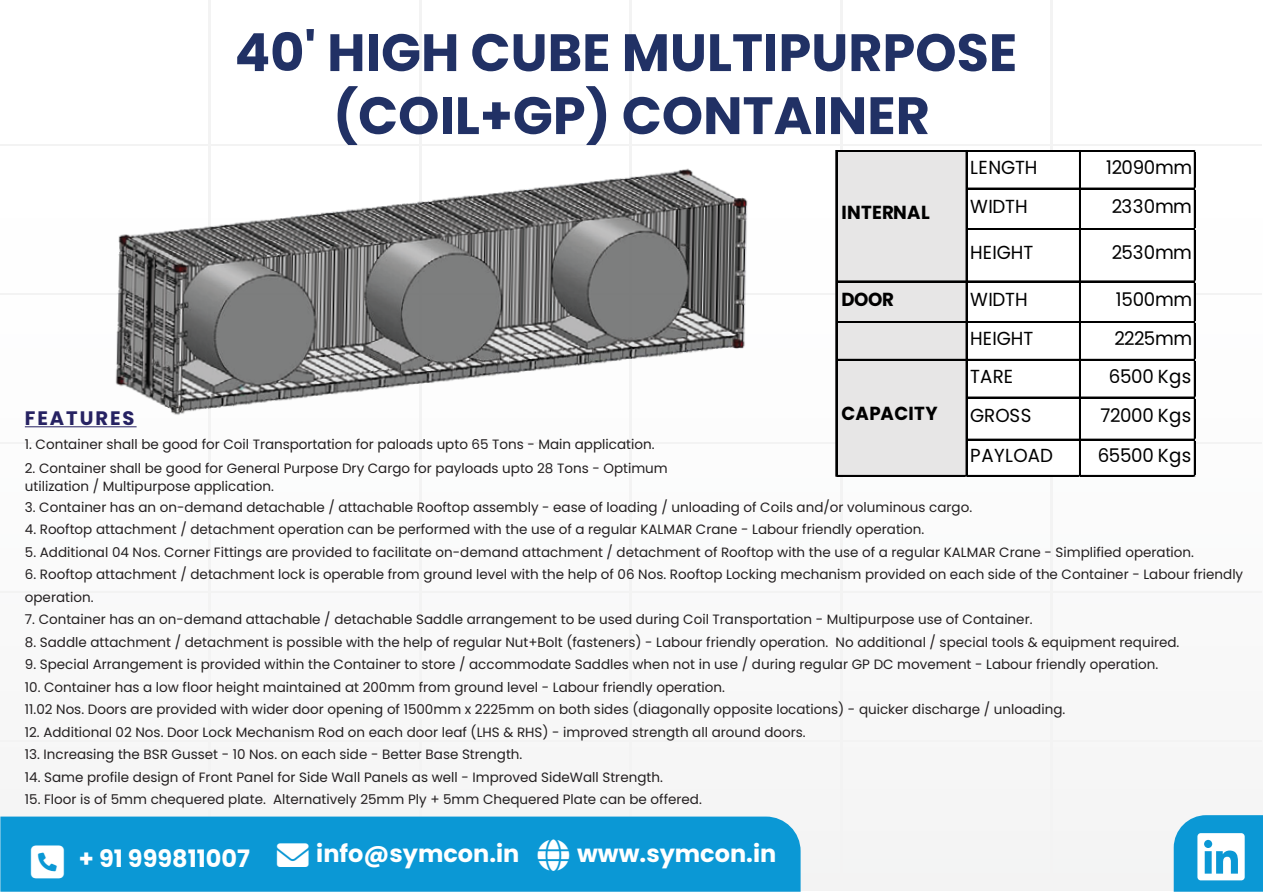
<style>
.page{position:relative;width:1263px;height:893px;background:#fff}
.page>*{position:absolute;margin:0;border:0;box-sizing:border-box;transform-origin:0 0}
.t1{font:700 52.5px/63px "Poppins";color:#213165;text-align:center}
.t2{font:700 24px "Poppins";color:#fff}
.t3{font:700 19.5px "Poppins";letter-spacing:.1em;color:#262262}
.t4{font:18.9px "Poppins";letter-spacing:-.01em;color:#000;scale:.96 1}
.t5{font:700 18.9px "Poppins";letter-spacing:.01em;color:#000;scale:.96 1}
.t6{font:18.9px "Poppins";letter-spacing:.025em;color:#000;scale:.96 1}
.t7{font:13.5px/22.5px "Poppins";color:#231f20}
</style>
<div class="page">
<div style="left:0;top:0;width:1263px;height:890px;background:#fafbfb"></div>
<hr style="left:0;top:740px;width:1261px;height:1px;background:#f3f3f3">
<hr style="left:0;top:591px;width:1261px;height:2px;background:#f3f3f3">
<hr style="left:0;top:442px;width:1261px;height:2px;background:#f3f3f3">
<hr style="left:0;top:293px;width:1261px;height:2px;background:#f3f3f3">
<hr style="left:0;top:145px;width:1261px;height:1px;background:#f3f3f3">
<hr style="left:1051px;top:0;width:2px;height:889px;background:#f3f3f3">
<hr style="left:840px;top:0;width:2px;height:889px;background:#f3f3f3">
<hr style="left:630px;top:0;width:2px;height:889px;background:#f3f3f3">
<hr style="left:419px;top:0;width:2px;height:889px;background:#f3f3f3">
<hr style="left:208px;top:0;width:2px;height:889px;background:#f3f3f3">
<hr style="left:25px;top:426px;width:112px;height:1px;background:#262262">
<div style="left:0;top:817px;width:801px;height:75px;background:#0b98d5"></div>
<div style="left:837px;top:152px;width:130px;height:325px;background:#e7e6e6"></div>
<div style="left:966px;top:152px;width:230px;height:325px;background:#fff"></div>
<hr style="left:837px;top:150px;width:359px;height:2px;background:#000">
<hr style="left:967px;top:188px;width:229px;height:1px;background:#000">
<hr style="left:967px;top:228px;width:229px;height:1px;background:#000">
<hr style="left:967px;top:229px;width:229px;height:1px;background:#000">
<hr style="left:837px;top:281px;width:359px;height:1px;background:#000">
<hr style="left:837px;top:321px;width:359px;height:1px;background:#000">
<hr style="left:837px;top:322px;width:359px;height:1px;background:#000">
<hr style="left:837px;top:359px;width:359px;height:2px;background:#000">
<hr style="left:967px;top:397px;width:229px;height:1px;background:#000">
<hr style="left:967px;top:439px;width:229px;height:2px;background:#000">
<hr style="left:836px;top:150px;width:1px;height:327px;background:#000">
<hr style="left:966px;top:152px;width:1px;height:325px;background:#000">
<hr style="left:1079px;top:152px;width:2px;height:325px;background:#000">
<hr style="left:837px;top:475px;width:359px;height:2px;background:#000">
<hr style="left:1194px;top:152px;width:2px;height:325px;background:#000">
<img style="left:86px;top:168px;width:662px;height:260px">
<svg style="left:31px;top:845px;width:33px;height:33px"></svg>
<svg style="left:277px;top:843px;width:31px;height:24px"></svg>
<svg style="left:538px;top:839px;width:31px;height:32px"></svg>
<div style="left:1174px;top:815px;width:89px;height:77px;background:#0b98d5"></div>
<h1 class="t1" style="left:235px;top:21px;width:784px">40' HIGH CUBE MULTIPURPOSE (COIL+GP) CONTAINER</h1>
<h3 class="t3" style="left:25px;top:407px;width:111px">FEATURES</h3>
<p class="t7" style="left:25px;top:433px;width:631px">1. Container shall be good for Coil Transportation for paloads upto 65 Tons - Main application.</p>
<p class="t7" style="left:25px;top:460px;width:644px;line-height:18px">2. Container shall be good for General Purpose Dry Cargo for payloads upto 28 Tons - Optimum utilization / Multipurpose application.</p>
<h3 class="t5" style="left:841px;top:201px;width:94px">INTERNAL</h3>
<h3 class="t4" style="left:970px;top:156px;width:72px">LENGTH</h3>
<h3 class="t4" style="left:1106px;top:156px;width:91px">12090mm</h3>
<h3 class="t4" style="left:970px;top:195px;width:61px">WIDTH</h3>
<h3 class="t4" style="left:1112px;top:195px;width:85px">2330mm</h3>
<h3 class="t4" style="left:970px;top:242px;width:67px">HEIGHT</h3>
<h3 class="t4" style="left:1112px;top:242px;width:85px">2530mm</h3>
<h3 class="t5" style="left:841px;top:288px;width:56px">DOOR</h3>
<h3 class="t4" style="left:970px;top:288px;width:61px">WIDTH</h3>
<h3 class="t4" style="left:1116px;top:288px;width:81px">1500mm</h3>
<h3 class="t4" style="left:970px;top:327px;width:67px">HEIGHT</h3>
<h3 class="t4" style="left:1114px;top:327px;width:82px">2225mm</h3>
<h3 class="t4" style="left:970px;top:365px;width:46px">TARE</h3>
<h3 class="t4" style="left:1109px;top:365px;width:87px">6500 Kgs</h3>
<h3 class="t4" style="left:970px;top:404px;width:65px">GROSS</h3>
<h3 class="t4" style="left:1100px;top:404px;width:96px">72000 Kgs</h3>
<h3 class="t6" style="left:970px;top:445px;width:88px">PAYLOAD</h3>
<h3 class="t4" style="left:1098px;top:445px;width:99px">65500 Kgs</h3>
<h3 class="t5" style="left:841px;top:403px;width:102px">CAPACITY</h3>
<p class="t7" style="left:25px;top:496px;width:949px">3. Container has an on-demand detachable / attachable Rooftop assembly - ease of loading / unloading of Coils and/or voluminous cargo.</p>
<p class="t7" style="left:25px;top:518px;width:901px">4. Rooftop attachment / detachment operation can be performed with the use of a regular KALMAR Crane - Labour friendly operation.</p>
<p class="t7" style="left:25px;top:541px;width:1170px">5. Additional 04 Nos. Corner Fittings are provided to facilitate on-demand attachment / detachment of Rooftop with the use of a regular KALMAR Crane - Simplified operation.</p>
<p class="t7" style="left:25px;top:563px;width:1220px">6. Rooftop attachment / detachment lock is operable from ground level with the help of 06 Nos. Rooftop Locking mechanism provided on each side of the Container - Labour friendly operation.</p>
<p class="t7" style="left:25px;top:608px;width:1009px">7. Container has an on-demand attachable / detachable Saddle arrangement to be used during Coil Transportation - Multipurpose use of Container.</p>
<p class="t7" style="left:25px;top:631px;width:1156px">8. Saddle attachment / detachment is possible with the help of regular Nut+Bolt (fasteners) - Labour friendly operation. No additional / special tools &amp; equipment required.</p>
<p class="t7" style="left:25px;top:653px;width:1135px">9. Special Arrangement is provided within the Container to store / accommodate Saddles when not in use / during regular GP DC movement - Labour friendly operation.</p>
<p class="t7" style="left:25px;top:676px;width:1042px">10. Container has a low floor height maintained at 200mm from ground level - Labour friendly operation.<br>11.02 Nos. Doors are provided with wider door opening of 1500mm x 2225mm on both sides (diagonally opposite locations) - quicker discharge / unloading.</p>
<p class="t7" style="left:25px;top:721px;width:782px">12. Additional 02 Nos. Door Lock Mechanism Rod on each door leaf (LHS &amp; RHS) - improved strength all around doors.</p>
<p class="t7" style="left:25px;top:743px;width:499px">13. Increasing the BSR Gusset - 10 Nos. on each side - Better Base Strength.</p>
<p class="t7" style="left:25px;top:766px;width:639px">14. Same profile design of Front Panel for Side Wall Panels as well - Improved SideWall Strength.</p>
<p class="t7" style="left:25px;top:788px;width:678px">15. Floor is of 5mm chequered plate. Alternatively 25mm Ply + 5mm Chequered Plate can be offered.</p>
<h2 class="t2" style="left:79px;top:844px;width:173px">+ 91 999811007</h2>
<h2 class="t2" style="left:316px;top:840px;width:205px">info@symcon.in</h2>
<h2 class="t2" style="left:577px;top:840px;width:201px">www.symcon.in</h2>
</div>
